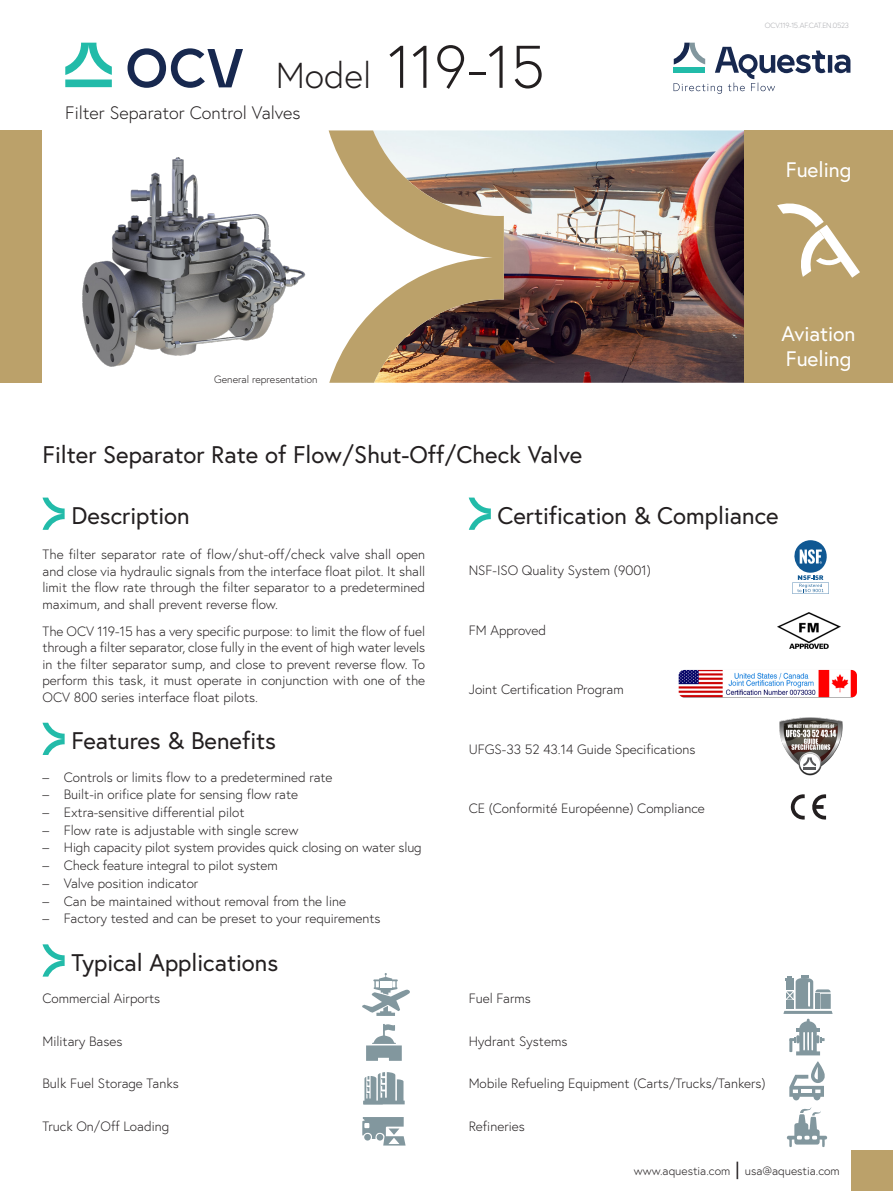
<style>
.page{position:relative;width:893px;height:1191px;background:#fff}
.page>*{position:absolute;margin:0;border:0;box-sizing:border-box;transform-origin:0 0}
._000-Product_Code{font:300 60px "Europa";color:#231f20}
._000-Product_Code-2{font:300 36px "Europa";color:#231f20}
._002-Description{font:24px "Europa";color:#231f20}
._001-Product_Name{font:24px "Europa";color:#231f20}
.t1{font:21px/25.2px "Europa";color:#fff}
.secondary_segment{font:300 18px "Europa";color:#231f20}
.t2{font:18px "Europa";color:#231f20}
._003-Body_Text{font:300 13.5px/16.5px "Europa";color:#231f20;text-align:justify}
.certifications_bulet{font:300 13.5px "Europa";color:#231f20}
.t3{font:300 12px "Europa";color:#231f20}
.secondary_segment-2{font:300 10.5px "Europa";color:#231f20}
._50-FILENAME{font:300 7.5px "Europa";letter-spacing:-.04em;color:#a8a9ad}
</style>
<div class="page">
<img style="left:504px;top:130px;width:240px;height:253px">
<svg style="left:65px;top:43px;width:47px;height:44px"></svg>
<svg style="left:128px;top:48px;width:115px;height:40px"></svg>
<svg style="left:674px;top:43px;width:176px;height:51px"></svg>
<svg style="left:329px;top:130px;width:175px;height:253px"></svg>
<div style="left:0;top:130px;width:42px;height:253px;background:#bba16a"></div>
<div style="left:744px;top:130px;width:149px;height:253px;background:#bba16a"></div>
<svg style="left:777px;top:203px;width:83px;height:75px"></svg>
<div style="left:851px;top:1150px;width:42px;height:41px;background:#bba16a"></div>
<img style="left:82px;top:157px;width:224px;height:210px">
<svg style="left:43px;top:497px;width:22px;height:33px"></svg>
<svg style="left:43px;top:722px;width:22px;height:33px"></svg>
<svg style="left:792px;top:540px;width:37px;height:54px"></svg>
<svg style="left:469px;top:497px;width:22px;height:33px"></svg>
<img style="left:779px;top:717px;width:64px;height:59px">
<svg style="left:800px;top:753px;width:20px;height:20px"></svg>
<svg style="left:803px;top:757px;width:13px;height:12px"></svg>
<img style="left:679px;top:670px;width:178px;height:27px">
<img style="left:778px;top:612px;width:63px;height:36px">
<svg style="left:812px;top:794px;width:14px;height:26px"></svg>
<svg style="left:790px;top:794px;width:15px;height:25px"></svg>
<svg style="left:43px;top:944px;width:22px;height:32px"></svg>
<svg style="left:362px;top:973px;width:48px;height:43px"></svg>
<div style="left:380px;top:981px;width:11px;height:6px;background:#fff"></div>
<svg style="left:366px;top:1024px;width:36px;height:36px"></svg>
<svg style="left:363px;top:1072px;width:42px;height:32px"></svg>
<svg style="left:362px;top:1117px;width:44px;height:28px"></svg>
<svg style="left:789px;top:1061px;width:36px;height:39px"></svg>
<svg style="left:786px;top:1107px;width:42px;height:40px"></svg>
<svg style="left:783px;top:975px;width:50px;height:80px"></svg>
<p class="_000-Product_Code-2" style="left:276px;top:53px;width:97px">Model</p>
<p class="secondary_segment" style="left:65px;top:102px;width:237px">Filter Separator Control Valves</p>
<p class="_000-Product_Code" style="left:388px;top:29px;width:159px">119-15</p>
<p class="secondary_segment-2" style="left:214px;top:372px;width:105px">General representation</p>
<p class="_001-Product_Name" style="left:43px;top:439px;width:541px">Filter Separator Rate of Flow/Shut-Off/Check Valve</p>
<p class="_50-FILENAME" style="left:765px;top:20px;width:86px">OCV.119-15.AF.CAT.EN.0523</p>
<h3 class="t1" style="left:786px;top:156px;width:67px">Fueling</h3>
<h3 class="t1" style="left:782px;top:321px;width:75px">Aviation<br>Fueling</h3>
<p class="_002-Description" style="left:71px;top:500px;width:120px">Description</p>
<p class="_003-Body_Text" style="left:43px;top:546px;width:384px">The filter separator rate of flow/shut-off/check valve shall open and close via hydraulic signals from the interface float pilot It. shall limit the flow rate through the filter separator to a predetermined maximum, and shall prevent reverse flow.</p>
<p class="_003-Body_Text" style="left:43px;top:622px;width:384px">The OCV 119-15 has a very specific purpose: to limit the flow of fuel through a filter separator, close fully in the event of high water levels in the filter separator sump, and close to prevent reverse flow. To perform this task it, must operate in conjunction with one of the OCV 800 series interface float pilots.</p>
<p class="_003-Body_Text" style="left:43px;top:768px;width:8px">–</p>
<p class="_003-Body_Text" style="left:43px;top:786px;width:8px">–</p>
<p class="_003-Body_Text" style="left:43px;top:803px;width:8px">–</p>
<p class="_003-Body_Text" style="left:43px;top:821px;width:8px">–</p>
<p class="_003-Body_Text" style="left:43px;top:839px;width:8px">–</p>
<p class="_003-Body_Text" style="left:43px;top:857px;width:8px">–</p>
<p class="_003-Body_Text" style="left:43px;top:874px;width:8px">–</p>
<p class="_003-Body_Text" style="left:43px;top:892px;width:8px">–</p>
<p class="_003-Body_Text" style="left:43px;top:910px;width:8px">–</p>
<p class="_002-Description" style="left:71px;top:725px;width:206px">Features &amp; Benefits</p>
<p class="_003-Body_Text" style="left:64px;top:768px;width:270px">Controls or limits flow to a predetermined rate</p>
<p class="_003-Body_Text" style="left:64px;top:786px;width:236px">Built i n- orifice plate for sensing flow rate</p>
<p class="_003-Body_Text" style="left:64px;top:803px;width:182px">Extra-sensitive differential pilot</p>
<p class="_003-Body_Text" style="left:64px;top:821px;width:236px">Flow rate is adjustable with single screw</p>
<p class="_003-Body_Text" style="left:64px;top:839px;width:359px">High capacity pilot system provides quick closing on water slug</p>
<p class="_003-Body_Text" style="left:64px;top:857px;width:215px">Check feature integral to pilot system</p>
<p class="_003-Body_Text" style="left:64px;top:874px;width:136px">Valve position indicator</p>
<p class="_003-Body_Text" style="left:64px;top:892px;width:284px">Can be maintained without removal from the line</p>
<p class="_003-Body_Text" style="left:64px;top:910px;width:318px">Factory tested and can be preset to your requirements</p>
<p class="_002-Description" style="left:71px;top:946px;width:208px">Typical Applications</p>
<p class="certifications_bulet" style="left:43px;top:990px;width:119px">Commercial Airports</p>
<p class="certifications_bulet" style="left:43px;top:1032px;width:82px">Military Bases</p>
<p class="certifications_bulet" style="left:43px;top:1075px;width:138px">Bulk Fuel Storage Tanks</p>
<p class="certifications_bulet" style="left:43px;top:1117px;width:128px">Truck On/Off Loading</p>
<p class="_002-Description" style="left:498px;top:500px;width:283px">Certification &amp; Compliance</p>
<p class="certifications_bulet" style="left:469px;top:562px;width:184px">NSF-ISO Quality System )9001(</p>
<p class="certifications_bulet" style="left:469px;top:621px;width:79px">FM Approved</p>
<p class="certifications_bulet" style="left:469px;top:681px;width:156px">Joint Certification Program</p>
<p class="certifications_bulet" style="left:469px;top:740px;width:228px">UFGS-33 52 43.14 Guide Specifications</p>
<p class="_003-Body_Text" style="left:469px;top:800px;width:238px">CE (Conformité Européenne) Compliance</p>
<p class="certifications_bulet" style="left:469px;top:990px;width:64px">Fuel Farms</p>
<p class="certifications_bulet" style="left:469px;top:1032px;width:100px">Hydrant Systems</p>
<p class="certifications_bulet" style="left:469px;top:1075px;width:299px">Mobile Refueling Equipment (Carts/Trucks/Tankers(</p>
<p class="certifications_bulet" style="left:469px;top:1117px;width:58px">Refineries</p>
<h3 class="t2" style="left:735px;top:1157px;width:6px">|</h3>
<p class="t3" style="left:745px;top:1163px;width:96px">usa@aquestia.com</p>
<p class="t3" style="left:634px;top:1163px;width:98px">www.aquestia.com</p>
</div>
